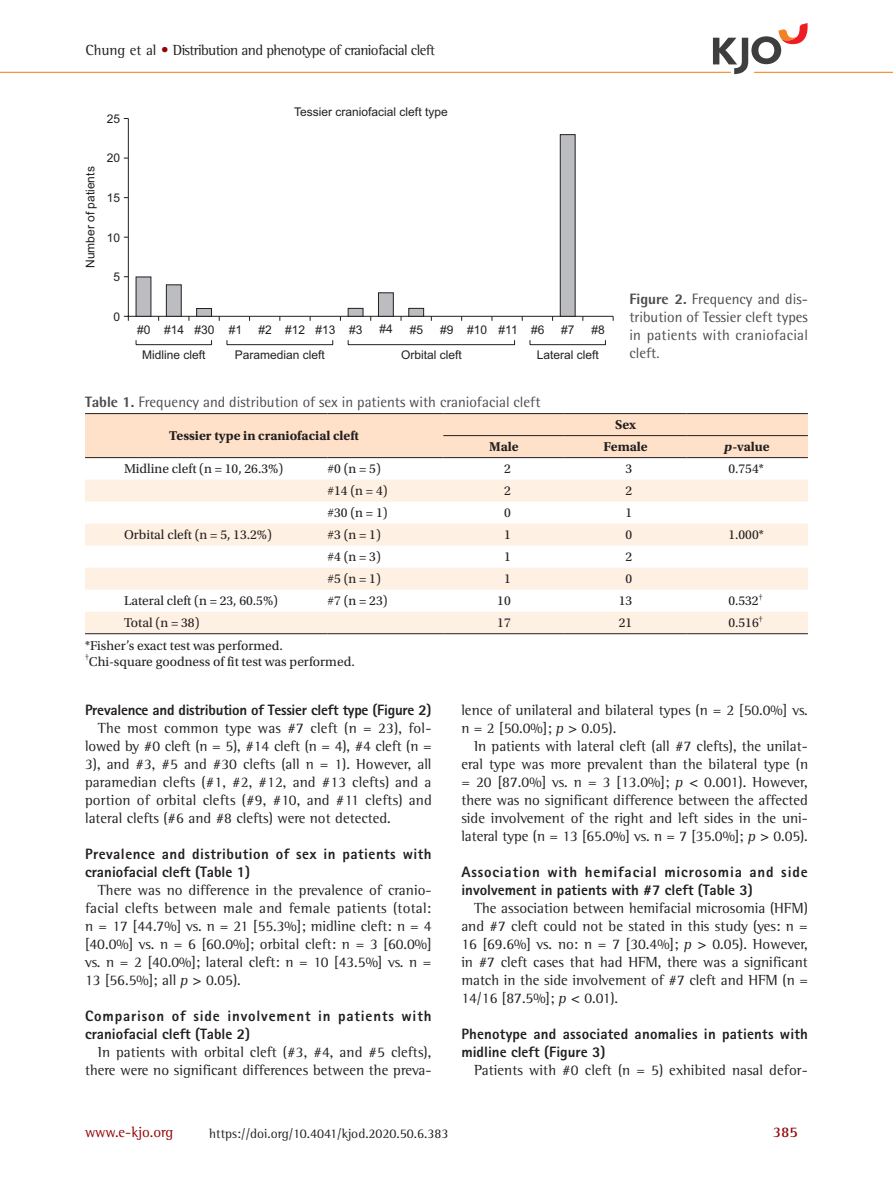
<style>
.page{position:relative;width:893px;height:1191px;background:#fff}
.page>*{position:absolute;margin:0;border:0;box-sizing:border-box;transform-origin:0 0}
.t1{font:15px/18px "Rotis Semi Serif Std";color:#231f20;text-align:justify}
.t2{font:15px/18px "Rotis Semi Sans Std";color:#4b4c4d;text-align:justify}
.t3{font:800 15px/18px "Rotis Sans Serif Std";letter-spacing:.055em;color:#231f20}
.t4{font:800 15px/18px "Rotis Sans Serif Std";letter-spacing:.015em;color:#231f20}
.t5{font:15px "Rotis Semi Serif Std";letter-spacing:-.04em;color:#231f20}
.t6{font:800 15px "Rotis Sans Serif Std";letter-spacing:-.015em;color:#231f20}
.t7{font:15px "Rotis Semi Serif Std";color:#920407}
.t8{font:700 15px "Rotis Semi Serif Std";color:#920407}
.t9{font:13.5px "Utopia Std";color:#231f20}
.t10{font:700 13.5px "Utopia Std";color:#231f20}
.t11{font:13.5px "Rotis Semi Serif Std";color:#231f20}
.t12{font:12px "Arial";color:#231f20}
.t13{font:7.8px "Utopia Std";color:#231f20}
.s1{color:#920407}
.s2{font-weight:800}
.s3{font-style:italic}
</style>
<div class="page">
<hr style="left:0;top:72px;width:893px;height:1px;background:#f58220">
<svg style="left:713px;top:23px;width:95px;height:51px"></svg>
<div style="left:85px;top:414px;width:723px;height:43px;background:#fee1c8"></div>
<svg style="left:85px;top:479px;width:723px;height:154px;fill:#fef0e2"></svg>
<hr style="left:443px;top:435px;width:122px;height:1px;background:#231f20">
<hr style="left:565px;top:435px;width:121px;height:1px;background:#231f20">
<hr style="left:686px;top:435px;width:122px;height:1px;background:#231f20">
<hr style="left:85px;top:413px;width:242px;height:1px;background:#231f20">
<hr style="left:327px;top:413px;width:116px;height:1px;background:#231f20">
<hr style="left:443px;top:413px;width:122px;height:1px;background:#231f20">
<hr style="left:565px;top:413px;width:121px;height:1px;background:#231f20">
<hr style="left:686px;top:413px;width:122px;height:1px;background:#231f20">
<hr style="left:85px;top:457px;width:242px;height:1px;background:#231f20">
<hr style="left:327px;top:457px;width:116px;height:1px;background:#231f20">
<hr style="left:443px;top:457px;width:122px;height:1px;background:#231f20">
<hr style="left:565px;top:457px;width:121px;height:1px;background:#231f20">
<hr style="left:686px;top:457px;width:122px;height:1px;background:#231f20">
<hr style="left:85px;top:633px;width:242px;height:1px;background:#231f20">
<hr style="left:327px;top:633px;width:116px;height:1px;background:#231f20">
<hr style="left:443px;top:633px;width:122px;height:1px;background:#231f20">
<hr style="left:565px;top:633px;width:121px;height:1px;background:#231f20">
<hr style="left:686px;top:633px;width:122px;height:1px;background:#231f20">
<svg style="left:123px;top:118px;width:490px;height:203px"></svg>
<div style="left:136px;top:276px;width:15px;height:41px;background:#bcbdc0"></div>
<div style="left:166px;top:284px;width:16px;height:33px;background:#bcbdc0;border:1px solid #231f20"></div>
<div style="left:196px;top:308px;width:16px;height:9px;background:#bcbdc0;border:1px solid #231f20"></div>
<div style="left:348px;top:308px;width:15px;height:9px;background:#bcbdc0;border:1px solid #231f20"></div>
<div style="left:378px;top:292px;width:16px;height:25px;background:#bcbdc0;border:1px solid #231f20"></div>
<div style="left:408px;top:308px;width:16px;height:9px;background:#bcbdc0;border:1px solid #231f20"></div>
<div style="left:560px;top:134px;width:16px;height:183px;background:#bcbdc0;border:1px solid #231f20"></div>
<hr style="left:530px;top:344px;width:75px;height:1px;background:#231f20">
<hr style="left:348px;top:344px;width:166px;height:1px;background:#231f20">
<hr style="left:227px;top:344px;width:106px;height:1px;background:#231f20">
<hr style="left:136px;top:344px;width:76px;height:1px;background:#231f20">
<p class="t5" style="left:85px;top:41px;width:351px">Chung et al <span class="s1">•</span> Distribution and phenotype of craniofacial cleft</p>
<p class="t12" style="left:86px;top:268px;width:103px;rotate:-90deg">Number of patients</p>
<p class="t12" style="left:107px;top:114px;width:15px">25</p>
<p class="t12" style="left:107px;top:154px;width:15px">20</p>
<p class="t12" style="left:107px;top:193px;width:15px">15</p>
<p class="t12" style="left:107px;top:233px;width:15px">10</p>
<p class="t12" style="left:114px;top:272px;width:8px">5</p>
<p class="t12" style="left:114px;top:312px;width:8px">0</p>
<p class="t12" style="left:294px;top:107px;width:155px">Tessier craniofacial cleft type</p>
<p class="t12" style="left:137px;top:325px;width:107px">#0 #14 #30 #1</p>
<p class="t12" style="left:258px;top:325px;width:106px">#2 #12 #13 #3</p>
<p class="t12" style="left:379px;top:325px;width:15px">#4</p>
<p class="t12" style="left:410px;top:325px;width:15px">#5</p>
<p class="t12" style="left:440px;top:325px;width:106px">#9 #10 #11 #6</p>
<p class="t12" style="left:561px;top:325px;width:15px">#7</p>
<p class="t12" style="left:592px;top:325px;width:15px">#8</p>
<p class="t12" style="left:142px;top:351px;width:65px">Midline cleft</p>
<p class="t12" style="left:235px;top:351px;width:92px">Paramedian cleft</p>
<p class="t12" style="left:401px;top:351px;width:62px">Orbital cleft</p>
<p class="t12" style="left:537px;top:351px;width:64px">Lateral cleft</p>
<p class="t2" style="left:629px;top:289px;width:180px"><span class="s2">Figure 2.</span> Frequency and dis&shy;tribution of Tessier cleft types in patients with craniofacial cleft.</p>
<p class="t2" style="left:85px;top:392px;width:457px"><span class="s2">Table 1.</span> Frequency and distribution of sex in patients with craniofacial cleft</p>
<p class="t10" style="left:169px;top:428px;width:191px">Tessier type in craniofacial cleft</p>
<p class="t10" style="left:615px;top:417px;width:23px">Sex</p>
<p class="t10" style="left:489px;top:439px;width:31px">Male</p>
<p class="t10" style="left:603px;top:439px;width:46px">Female</p>
<p class="t10" style="left:724px;top:439px;width:47px"><span class="s3">p</span>-value</p>
<p class="t9" style="left:124px;top:461px;width:161px">Midline cleft (n = 10, 26.3%)</p>
<p class="t9" style="left:327px;top:461px;width:55px">#0 (n = 5)</p>
<p class="t9" style="left:504px;top:461px;width:8px">2</p>
<p class="t9" style="left:626px;top:461px;width:8px">3</p>
<p class="t9" style="left:728px;top:461px;width:37px">0.754*</p>
<p class="t9" style="left:327px;top:483px;width:62px">#14 (n = 4)</p>
<p class="t9" style="left:504px;top:483px;width:8px">2</p>
<p class="t9" style="left:626px;top:483px;width:8px">2</p>
<p class="t9" style="left:327px;top:505px;width:62px">#30 (n = 1)</p>
<p class="t9" style="left:504px;top:505px;width:8px">0</p>
<p class="t9" style="left:626px;top:505px;width:8px">1</p>
<p class="t9" style="left:124px;top:527px;width:149px">Orbital cleft (n = 5, 13.2%)</p>
<p class="t9" style="left:327px;top:527px;width:55px">#3 (n = 1)</p>
<p class="t9" style="left:504px;top:527px;width:8px">1</p>
<p class="t9" style="left:626px;top:527px;width:8px">0</p>
<p class="t9" style="left:728px;top:527px;width:37px">1.000*</p>
<p class="t9" style="left:327px;top:549px;width:55px">#4 (n = 3)</p>
<p class="t9" style="left:504px;top:549px;width:8px">1</p>
<p class="t9" style="left:626px;top:549px;width:8px">2</p>
<p class="t9" style="left:327px;top:571px;width:55px">#5 (n = 1)</p>
<p class="t9" style="left:504px;top:571px;width:8px">1</p>
<p class="t9" style="left:626px;top:571px;width:8px">0</p>
<p class="t9" style="left:124px;top:593px;width:156px">Lateral cleft (n = 23, 60.5%)</p>
<p class="t9" style="left:327px;top:593px;width:62px">#7 (n = 23)</p>
<p class="t9" style="left:497px;top:593px;width:15px">10</p>
<p class="t9" style="left:619px;top:593px;width:15px">13</p>
<p class="t9" style="left:728px;top:593px;width:32px">0.532</p>
<p class="t13" style="left:759px;top:592px;width:5px">†</p>
<p class="t9" style="left:124px;top:615px;width:77px">Total (n = 38)</p>
<p class="t9" style="left:497px;top:615px;width:15px">17</p>
<p class="t9" style="left:619px;top:615px;width:15px">21</p>
<p class="t9" style="left:728px;top:615px;width:32px">0.516</p>
<p class="t13" style="left:759px;top:614px;width:5px">†</p>
<p class="t9" style="left:85px;top:638px;width:199px">*Fisher’s exact test was performed.</p>
<p class="t13" style="left:85px;top:652px;width:5px">†</p>
<p class="t9" style="left:89px;top:654px;width:267px">Chi-square goodness of fit test was performed.</p>
<p class="t6" style="left:85px;top:700px;width:348px">Prevalence and distribution of Tessier cleft type (Figure 2)</p>
<p class="t1" style="left:85px;top:718px;width:348px;text-indent:13px">The most common type was #7 cleft (n = 23), fol&shy;lowed by #0 cleft (n = 5), #14 cleft (n = 4), #4 cleft (n = 3), and #3, #5 and #30 clefts (all n = 1). However, all paramedian clefts (#1, #2, #12, and #13 clefts) and a portion of orbital clefts (#9, #10, and #11 clefts) and lateral clefts (#6 and #8 clefts) were not detected.</p>
<p class="t4" style="left:85px;top:844px;width:348px">Prevalence and distribution of sex in patients with craniofacial cleft (Table 1)</p>
<p class="t1" style="left:85px;top:880px;width:348px;text-indent:13px">There was no difference in the prevalence of cranio&shy;facial clefts between male and female patients (total: n = 17 [44.7%] vs. n = 21 [55.3%]; midline cleft: n = 4 [40.0%] vs. n = 6 [60.0%]; orbital cleft: n = 3 [60.0%] vs. n = 2 [40.0%]; lateral cleft: n = 10 [43.5%] vs. n = 13 [56.5%]; all <span class="s3">p</span> &gt; 0.05).</p>
<p class="t3" style="left:85px;top:1006px;width:348px">Comparison of side involvement in patients with craniofacial cleft (Table 2)</p>
<p class="t1" style="left:85px;top:1042px;width:348px;text-align:right">In patients with orbital cleft (#3, #4, and #5 clefts), there were no significant differences between the preva-</p>
<p class="t1" style="left:461px;top:700px;width:348px">lence of unilateral and bilateral types (n = 2 [50.0%] vs. n = 2 [50.0%]; <span class="s3">p</span> &gt; 0.05).</p>
<p class="t1" style="left:461px;top:736px;width:348px;text-indent:13px">In patients with lateral cleft (all #7 clefts), the unilat&shy;eral type was more prevalent than the bilateral type (n = 20 [87.0%] vs. n = 3 [13.0%]; <span class="s3">p</span> &lt; 0.001). However, there was no significant difference between the affected side involvement of the right and left sides in the uni&shy;lateral type (n = 13 [65.0%] vs. n = 7 [35.0%]; <span class="s3">p</span> &gt; 0.05).</p>
<p class="t3" style="left:461px;top:862px;width:348px">Association with hemifacial microsomia and side involvement in patients with #7 cleft (Table 3)</p>
<p class="t1" style="left:461px;top:898px;width:348px;text-indent:13px">The association between hemifacial microsomia (HFM) and #7 cleft could not be stated in this study (yes: n = 16 [69.6%] vs. no: n = 7 [30.4%]; <span class="s3">p</span> &gt; 0.05). However, in #7 cleft cases that had HFM, there was a significant match in the side involvement of #7 cleft and HFM (n = 14/16 [87.5%]; <span class="s3">p</span> &lt; 0.01).</p>
<p class="t4" style="left:461px;top:1024px;width:348px">Phenotype and associated anomalies in patients with midline cleft (Figure 3)</p>
<p class="t1" style="left:474px;top:1060px;width:335px">Patients with #0 cleft (n = 5) exhibited nasal defor-</p>
<p class="t7" style="left:85px;top:1122px;width:90px">www.e-kjo.org</p>
<p class="t11" style="left:209px;top:1125px;width:241px">https://doi.org/10.4041/kjod.2020.50.6.383</p>
<p class="t8" style="left:773px;top:1122px;width:27px">385</p>
</div>
